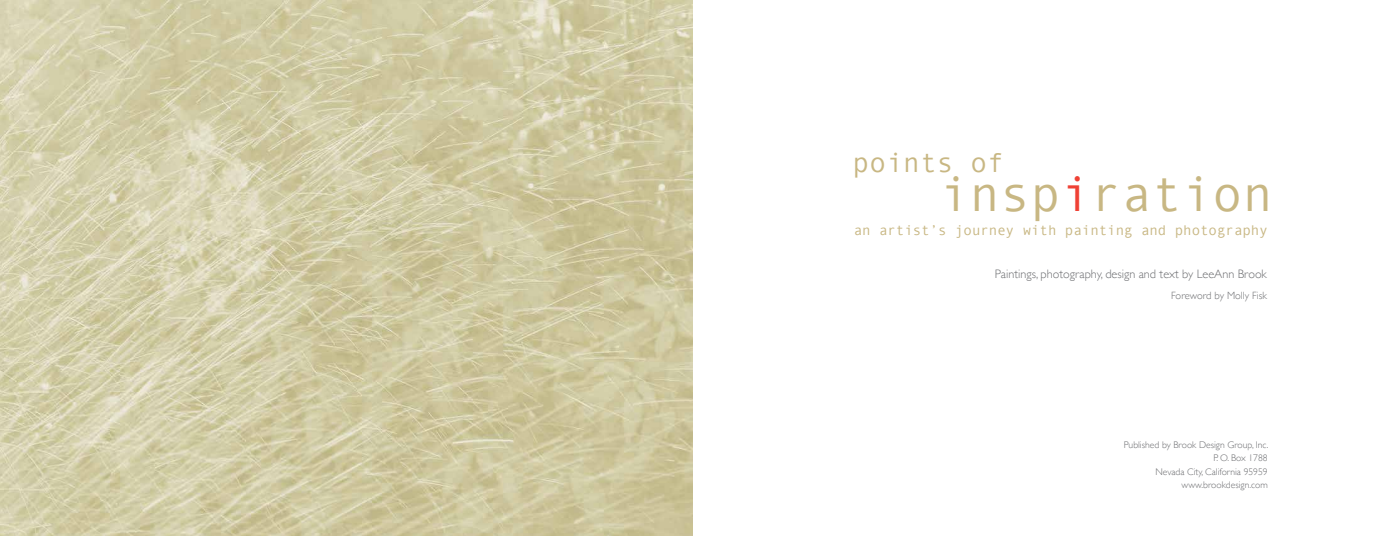
<style>
.page{position:relative;width:1386px;height:536px;background:#fff}
.page>*{position:absolute;margin:0;border:0;box-sizing:border-box;transform-origin:0 0}
.t1{font:49.7px "Andale Mono";letter-spacing:.01em;color:#c8b783}
.t2{font:27.65px "Andale Mono";letter-spacing:.01em;color:#c8b783}
.t3{font:14.09px "Andale Mono";color:#c8b783}
.t4{font:300 12.25px "Gill Sans";color:#6d6e71}
.t5{font:300 10.5px "Gill Sans";color:#6d6e71}
.t6{font:300 9.62px/13.1px "Gill Sans";color:#6d6e71;text-align:right}
.s1{color:#ef4135}
</style>
<div class="page">
<img style="left:0;top:0;width:693px;height:536px">
<h2 class="t2" style="left:853px;top:144px;width:153px">points of</h2>
<h1 class="t1" style="left:940px;top:162px;width:334px">insp<span class="s1">i</span>ration</h1>
<h3 class="t3" style="left:854px;top:221px;width:416px">an artist’s journey with painting and photography</h3>
<p class="t4" style="left:995px;top:264px;width:273px">Paintings, photography, design and text by LeeAnn Brook</p>
<p class="t5" style="left:1171px;top:287px;width:97px">Foreword by Molly Fisk</p>
<p class="t6" style="left:1124px;top:438px;width:146px">Published by Brook Design Group, Inc.<br>P. O. Box 1788<br>Nevada City, California 95959 www.brookdesign.com</p>
</div>
